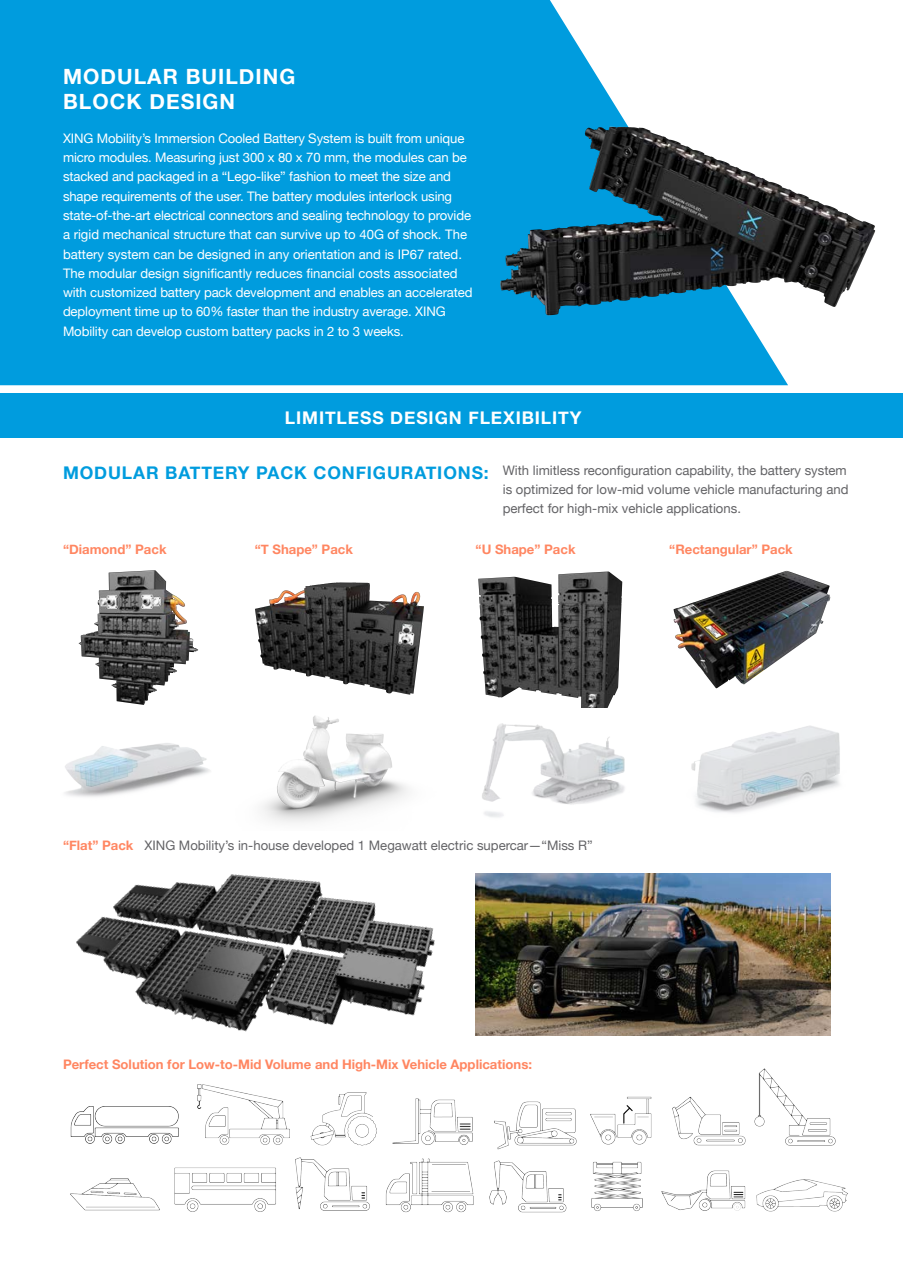
<style>
.page{position:relative;width:903px;height:1275px;background:#fff}
.page>*{position:absolute;margin:0;border:0;box-sizing:border-box;transform-origin:0 0}
.t1{font:700 21px/24.5px "Helvetica Neue";letter-spacing:.05em;color:#fff}
.t2{font:700 17.5px "Helvetica Neue";letter-spacing:.05em;color:#009cde}
.t3{font:700 17.5px "Helvetica Neue";letter-spacing:.05em;color:#fff}
.body_text{font:13.12px/19.2px "Helvetica Neue";letter-spacing:-.01em;color:#fff}
.body_text-2{font:13.12px/19.2px "Helvetica Neue";color:#636366}
.body_text-3{font:700 13.12px "Helvetica Neue";color:#ff8661}
.s1{font-weight:700;color:#ff8661}
</style>
<div class="page">
<div style="left:0;top:0;width:788px;height:385px;background:#009cde"></div>
<div style="left:0;top:394px;width:903px;height:44px;background:#009cde"></div>
<img style="left:442px;top:53px;width:434px;height:319px">
<img style="left:78px;top:570px;width:121px;height:116px">
<img style="left:65px;top:686px;width:145px;height:111px">
<img style="left:255px;top:582px;width:169px;height:106px">
<img style="left:478px;top:571px;width:145px;height:106px">
<img style="left:673px;top:570px;width:158px;height:107px">
<img style="left:691px;top:677px;width:149px;height:136px">
<img style="left:482px;top:677px;width:143px;height:140px">
<img style="left:262px;top:688px;width:153px;height:135px">
<img style="left:475px;top:873px;width:355px;height:162px">
<img style="left:76px;top:874px;width:359px;height:158px">
<img style="left:70px;top:1106px;width:109px;height:38px">
<img style="left:754px;top:1068px;width:82px;height:78px">
<img style="left:672px;top:1097px;width:74px;height:42px">
<img style="left:590px;top:1096px;width:62px;height:41px">
<img style="left:494px;top:1101px;width:82px;height:38px">
<img style="left:415px;top:1098px;width:58px;height:35px">
<img style="left:310px;top:1092px;width:67px;height:47px">
<img style="left:197px;top:1084px;width:93px;height:61px">
<img style="left:565px;top:1137px;width:87px;height:74px">
<img style="left:661px;top:1139px;width:85px;height:72px">
<img style="left:489px;top:1139px;width:84px;height:74px">
<img style="left:385px;top:1133px;width:89px;height:80px">
<img style="left:284px;top:1139px;width:90px;height:72px">
<img style="left:172px;top:1139px;width:106px;height:73px">
<img style="left:70px;top:1178px;width:90px;height:33px">
<img style="left:756px;top:1179px;width:92px;height:33px">
<h2 class="t1" style="left:63px;top:65px;width:234px">MODULAR BUILDING<br>BLOCK DESIGN</h2>
<p class="body_text" style="left:63px;top:129px;width:411px">XING Mobility’s Immersion Cooled Battery System is built from unique micro modules. Measuring just 300 x 80 x 70 mm, the modules can be stacked and packaged in a “Lego-like” fashion to meet the size and shape requirements of the user. The battery modules interlock using state-of-the-art electrical connectors and sealing technology to provide a rigid mechanical structure that can survive up to 40G of shock. The battery system can be designed in any orientation and is IP67 rated.<br>The modular design significantly reduces financial costs associated with customized battery pack development and enables an accelerated deployment time up to 60% faster than the industry average. XING Mobility can develop custom battery packs in 2 to 3 weeks.</p>
<h2 class="t3" style="left:285px;top:404px;width:298px">LIMITLESS DESIGN FLEXIBILITY</h2>
<h2 class="t2" style="left:63px;top:459px;width:427px">MODULAR BATTERY PACK CONFIGURATIONS:</h2>
<p class="body_text-2" style="left:503px;top:461px;width:347px">With limitless reconfiguration capability, the battery system is optimized for low-mid volume vehicle manufacturing and perfect for high-mix vehicle applications.</p>
<p class="body_text-3" style="left:63px;top:539px;width:105px">“Diamond” Pack</p>
<p class="body_text-3" style="left:255px;top:539px;width:100px">“T Shape” Pack</p>
<p class="body_text-3" style="left:476px;top:539px;width:101px">“U Shape” Pack</p>
<p class="body_text-3" style="left:669px;top:539px;width:125px">“Rectangular” Pack</p>
<p class="body_text-2" style="left:63px;top:837px;width:531px"><span class="s1">“Flat” Pack</span> XING Mobility’s in-house developed 1 Megawatt electric supercar—“Miss R”</p>
<p class="body_text-3" style="left:63px;top:1053px;width:470px">Perfect Solution for Low-to-Mid Volume and High-Mix Vehicle Applications:</p>
</div>
